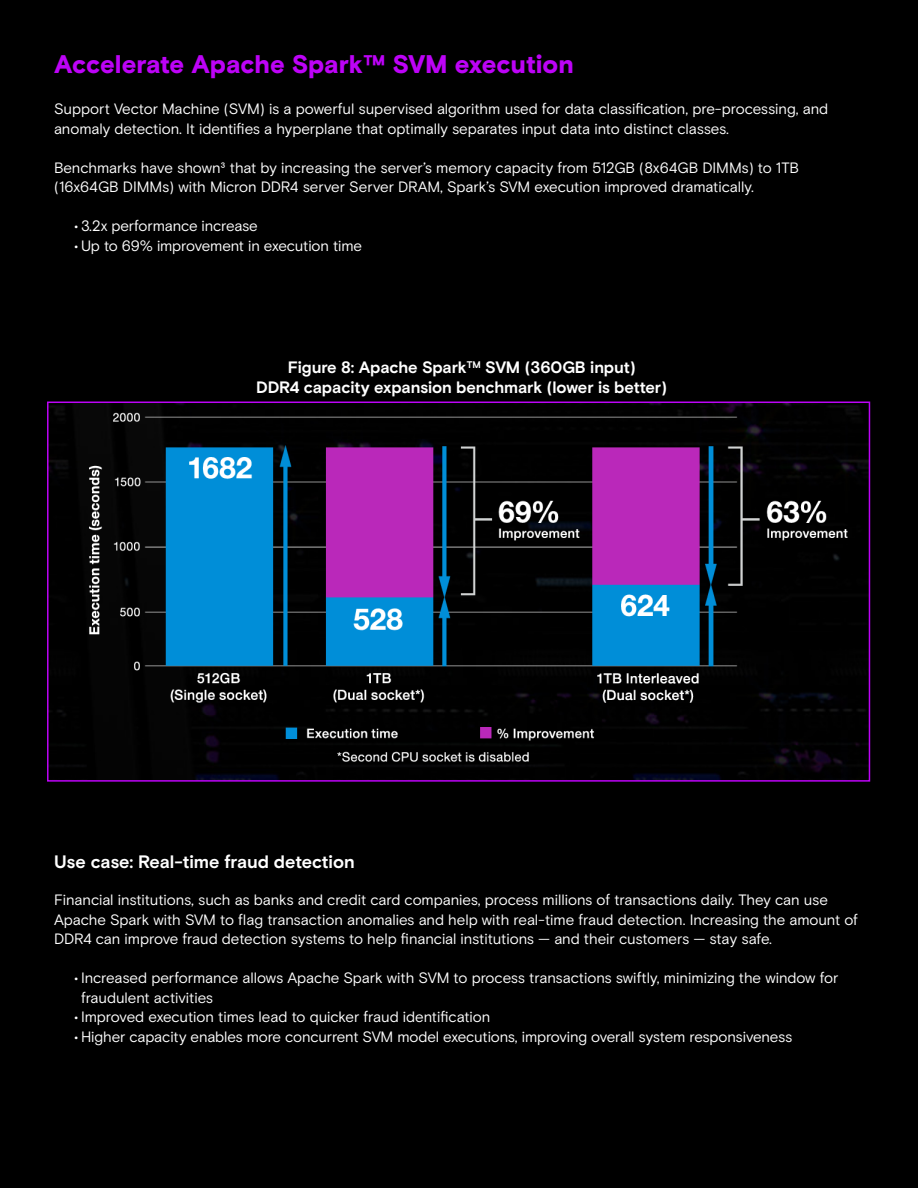
<style>
.page{position:relative;width:918px;height:1188px;background:#000}
.page>*{position:absolute;margin:0;border:0;box-sizing:border-box;transform-origin:0 0}
.t1{font:900 25.5px "Micron Basis";letter-spacing:-.005em;color:#bd03f7}
.t2{font:700 18px "Micron Basis";color:#fff}
.t3{font:700 16.5px/19.8px "Micron Basis";letter-spacing:-.01em;color:#fff;text-align:center}
.t4{font:15px/19.5px "Micron Basis Off White";letter-spacing:-.005em;color:#fff}
</style>
<div class="page">
<img style="left:50px;top:405px;width:817px;height:374px">
<div style="left:47px;top:402px;width:823px;height:380px;border:2px solid #bd03f7"></div>
<h1 class="t1" style="left:54px;top:49px;width:521px">Accelerate Apache Spark™ SVM execution</h1>
<p class="t4" style="left:54px;top:100px;width:776px">Support Vector Machine (SVM) is a powerful supervised algorithm used for data classification, pre-processing, and anomaly detection. It identifies a hyperplane that optimally separates input data into distinct classes.</p>
<p class="t4" style="left:54px;top:158px;width:747px">Benchmarks have shown3 that by increasing the server’s memory capacity from 512GB (8x64GB DIMMs) to 1TB (16x64GB DIMMs) with Micron DDR4 server Server DRAM, Spark’s SVM execution improved dramatically.</p>
<p class="t4" style="left:74px;top:217px;width:185px">• 3.2x performance increase</p>
<p class="t4" style="left:74px;top:236px;width:289px">• Up to 69% improvement in execution time</p>
<p class="t3" style="left:256px;top:358px;width:412px">Figure 8: Apache Spark<sup>TM</sup> SVM (360GB input)<br>DDR4 capacity expansion benchmark (lower is better)</p>
<p class="t2" style="left:54px;top:851px;width:302px">Use case: Real-time fraud detection</p>
<p class="t4" style="left:54px;top:891px;width:806px">Financial institutions, such as banks and credit card companies, process millions of transactions daily. They can use<br>Apache Spark with SVM to flag transaction anomalies and help with real-time fraud detection. Increasing the amount of<br>DDR4 can improve fraud detection systems to help financial institutions — and their customers — stay safe.</p>
<p class="t4" style="left:81px;top:969px;width:759px;text-indent:-7px">• Increased performance allows Apache Spark with SVM to process transactions swiftly, minimizing the window for fraudulent activities</p>
<p class="t4" style="left:74px;top:1008px;width:418px">• Improved execution times lead to quicker fraud identification</p>
<p class="t4" style="left:74px;top:1027px;width:720px">• Higher capacity enables more concurrent SVM model executions, improving overall system responsiveness</p>
</div>
